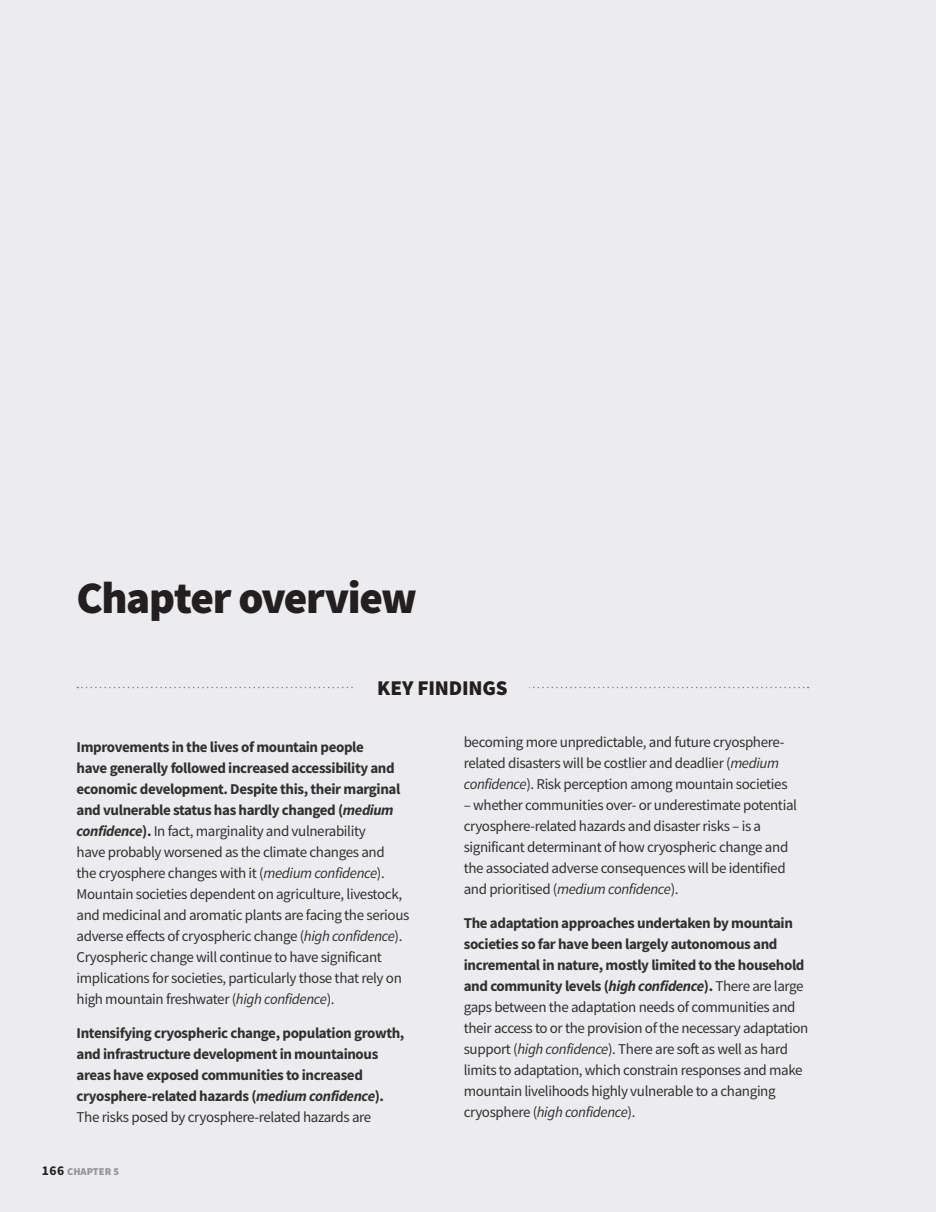
<style>
.page{position:relative;width:936px;height:1212px;background:#fff}
.page>*{position:absolute;margin:0;border:0;box-sizing:border-box;transform-origin:0 0}
.t1{font:900 45px "Source Sans Pro";letter-spacing:-.035em;color:#231f20}
.t2{font:900 21px "Source Sans Pro";letter-spacing:-.01em;color:#231f20}
.t3{font:15px/21px "Source Sans Pro";letter-spacing:-.025em;color:#312f30}
.t4{font:700 15px/21px "Source Sans Pro";letter-spacing:-.025em;color:#312f30}
.t5{font:900 10.5px "Source Sans Pro";color:#939598}
.s1{font-weight:700}
.s2{font-weight:700;font-style:italic}
.s3{font-style:italic}
.s4{font-weight:400}
.s5{font-weight:700;font-size:13.5px;color:#231f20}
</style>
<div class="page">
<div style="left:0;top:0;width:935px;height:1212px;background:#ececee"></div>
<svg style="left:77px;top:687px;width:731px;height:1px"></svg>
<div style="left:356px;top:680px;width:173px;height:15px;background:#ececee"></div>
<h1 class="t1" style="left:77px;top:567px;width:342px">Chapter overview</h1>
<h2 class="t2" style="left:377px;top:674px;width:132px">KEY FINDINGS</h2>
<p class="t3" style="left:77px;top:737px;width:334px"><span class="s1">Improvements in the lives of mountain people<br>have generally followed increased accessibility and economic development. Despite this, their marginal and vulnerable status has hardly changed (</span><span class="s2">medium confidence</span><span class="s1">).</span> In fact, marginality and vulnerability<br>have probably worsened as the climate changes and<br>the cryosphere changes with it (<span class="s3">medium confidence</span>).<br>Mountain societies dependent on agriculture, livestock, and medicinal and aromatic plants are facing the serious adverse effects of cryospheric change (<span class="s3">high confidence</span>).<br>Cryospheric change will continue to have significant implications for societies, particularly those that rely on high mountain freshwater (<span class="s3">high confidence</span>).</p>
<p class="t4" style="left:77px;top:1022px;width:329px">Intensifying cryospheric change, population growth, and infrastructure development in mountainous areas have exposed communities to increased cryosphere-related hazards (<span class="s3">medium confidence</span>).<br><span class="s4">The risks posed by cryosphere-related hazards are</span></p>
<p class="t5" style="left:42px;top:1164px;width:79px"><span class="s5">166</span> CHAPTER 5</p>
<p class="t3" style="left:463px;top:731px;width:325px">becoming more unpredictable, and future cryosphere&shy;related disasters will be costlier and deadlier (<span class="s3">medium confidence</span>). Risk perception among mountain societies</p>
<p class="t3" style="left:463px;top:794px;width:335px">– whether communities over- or underestimate potential cryosphere-related hazards and disaster risks – is a significant determinant of how cryospheric change and the associated adverse consequences will be identified and prioritised (<span class="s3">medium confidence</span>).</p>
<p class="t3" style="left:463px;top:912px;width:346px"><span class="s1">The adaptation approaches undertaken by mountain societies so far have been largely autonomous and incremental in nature, mostly limited to the household and community levels (</span><span class="s2">high confidence</span><span class="s1">).</span> There are large gaps between the adaptation needs of communities and their access to or the provision of the necessary adaptation support (<span class="s3">high confidence</span>). There are soft as well as hard limits to adaptation, which constrain responses and make mountain livelihoods highly vulnerable to a changing cryosphere (<span class="s3">high confidence</span>).</p>
</div>
